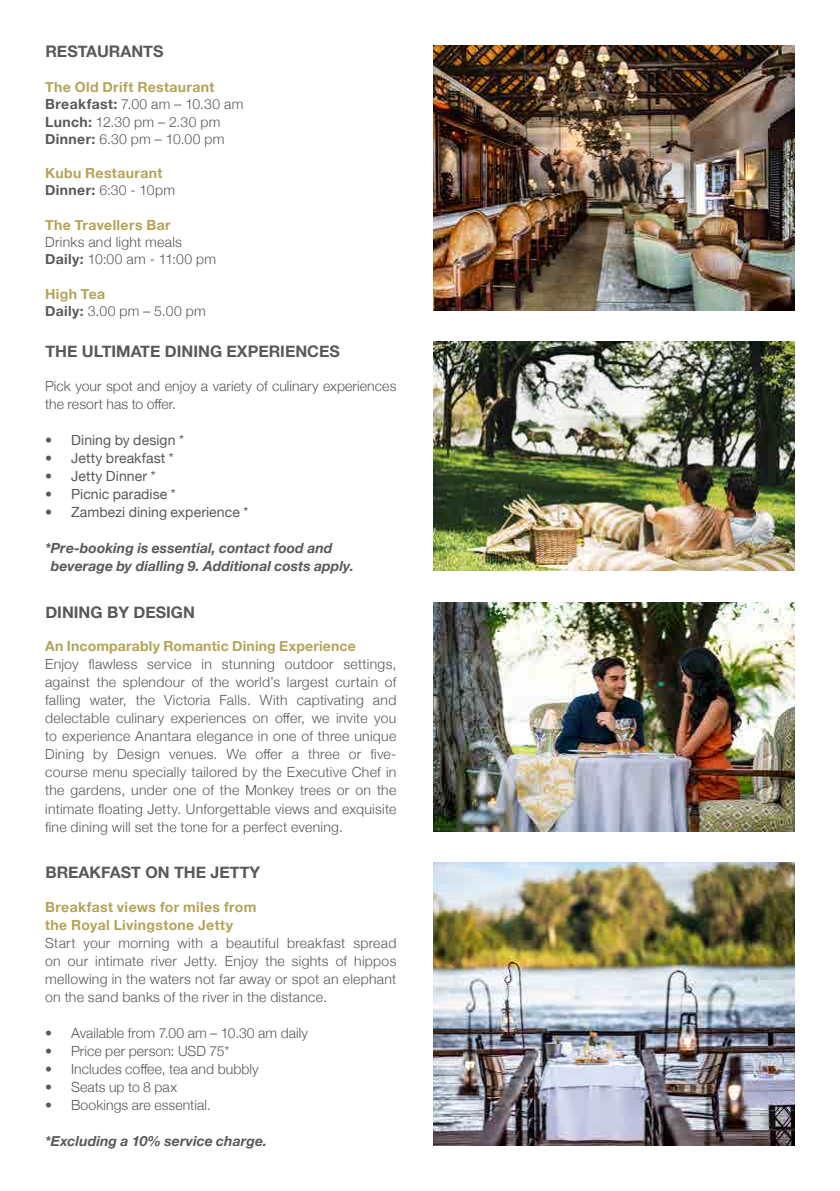
<style>
.page{position:relative;width:840px;height:1191px;background:#fff}
.page>*{position:absolute;margin:0;border:0;box-sizing:border-box;transform-origin:0 0}
.t1{font:700 16px "Helvetica Neue";color:#58595b}
.t2{font:300 14px/18px "Helvetica Neue";letter-spacing:.01em;color:#58595b}
.t3{font:700 14px/17.2px "Helvetica Neue";letter-spacing:.025em;color:#b4a358}
.t4{font:italic 700 14px/18px "Helvetica Neue";letter-spacing:.005em;color:#58595b}
.t5{font:14px "Helvetica Neue";letter-spacing:.005em;color:#58595b}
.s1{font-weight:700;color:#b4a358}
.s2{font-weight:700}
.s3{color:#58595b}
.s4{font-weight:300;color:#58595b}
.s5{font-weight:300}
</style>
<div class="page">
<img style="left:433px;top:342px;width:361px;height:229px">
<img style="left:433px;top:602px;width:361px;height:229px">
<img style="left:433px;top:862px;width:361px;height:283px">
<img style="left:433px;top:45px;width:361px;height:265px">
<p class="t1" style="left:45px;top:38px;width:119px">RESTAURANTS</p>
<p class="t2" style="left:45px;top:78px;width:199px;line-height:17.2px"><span class="s1">The Old Drift Restaurant<br></span><span class="s2">Breakfast:</span> 7.00 am – 10.30 am<br><span class="s2">Lunch:</span> 12.30 pm – 2.30 pm<br><span class="s2">Dinner:</span> 6.30 pm – 10.00 pm</p>
<p class="t3" style="left:45px;top:165px;width:131px">Kubu Restaurant<br><span class="s3">Dinner:</span> <span class="s4">6:30 - 10pm</span></p>
<p class="t3" style="left:45px;top:217px;width:127px">The Travellers Bar</p>
<p class="t2" style="left:45px;top:232px;width:172px;line-height:17.2px">Drinks and light meals<br><span class="s2">Daily:</span> 10:00 am - 11:00 pm</p>
<p class="t2" style="left:45px;top:284px;width:162px;line-height:17.2px"><span class="s1">High Tea<br></span><span class="s2">Daily:</span> 3.00 pm – 5.00 pm</p>
<p class="t1" style="left:45px;top:339px;width:296px">THE ULTIMATE DINING EXPERIENCES</p>
<p class="t2" style="left:45px;top:376px;width:352px">Pick your spot and enjoy a variety of culinary experiences the resort has to offer.</p>
<p class="t5" style="left:45px;top:430px;width:140px"><span class="s5">•</span> Dining by design *</p>
<p class="t5" style="left:45px;top:448px;width:130px"><span class="s5">•</span> Jetty breakfast *</p>
<p class="t5" style="left:45px;top:466px;width:112px"><span class="s5">•</span> Jetty Dinner *</p>
<p class="t5" style="left:45px;top:484px;width:132px"><span class="s5">•</span> Picnic paradise *</p>
<p class="t5" style="left:45px;top:502px;width:205px"><span class="s5">•</span> Zambezi dining experience *</p>
<p class="t4" style="left:51px;top:539px;width:304px;text-indent:-6px">*Pre-booking is essential, contact food and beverage by dialling 9. Additional costs apply.</p>
<p class="t1" style="left:45px;top:599px;width:151px">DINING BY DESIGN</p>
<p class="t3" style="left:45px;top:638px;width:312px">An Incomparably Romantic Dining Experience</p>
<p class="t2" style="left:45px;top:654px;width:352px;text-align:justify">Enjoy flawless service in stunning outdoor settings, against the splendour of the world’s largest curtain of falling water, the Victoria Falls. With captivating and delectable culinary experiences on offer, we invite you to experience Anantara elegance in one of three unique Dining by Design venues. We offer a three or five&shy;course menu specially tailored by the Executive Chef in the gardens, under one of the Monkey trees or on the intimate floating Jetty. Unforgettable views and exquisite fine dining will set the tone for a perfect evening.</p>
<p class="t1" style="left:45px;top:859px;width:216px">BREAKFAST ON THE JETTY</p>
<p class="t3" style="left:45px;top:898px;width:213px;line-height:18px">Breakfast views for miles from the Royal Livingstone Jetty</p>
<p class="t2" style="left:45px;top:932px;width:352px;text-align:justify">Start your morning with a beautiful breakfast spread on our intimate river Jetty. Enjoy the sights of hippos mellowing in the waters not far away or spot an elephant on the sand banks of the river in the distance.</p>
<p class="t2" style="left:45px;top:1022px;width:264px">• Available from 7.00 am – 10.30 am daily</p>
<p class="t2" style="left:45px;top:1040px;width:185px">• Price per person: USD 75*</p>
<p class="t2" style="left:45px;top:1058px;width:215px">• Includes coffee, tea and bubbly</p>
<p class="t2" style="left:45px;top:1076px;width:133px">• Seats up to 8 pax</p>
<p class="t2" style="left:45px;top:1094px;width:167px">• Bookings are essential.</p>
<p class="t4" style="left:45px;top:1132px;width:223px">*Excluding a 10% service charge.</p>
</div>
